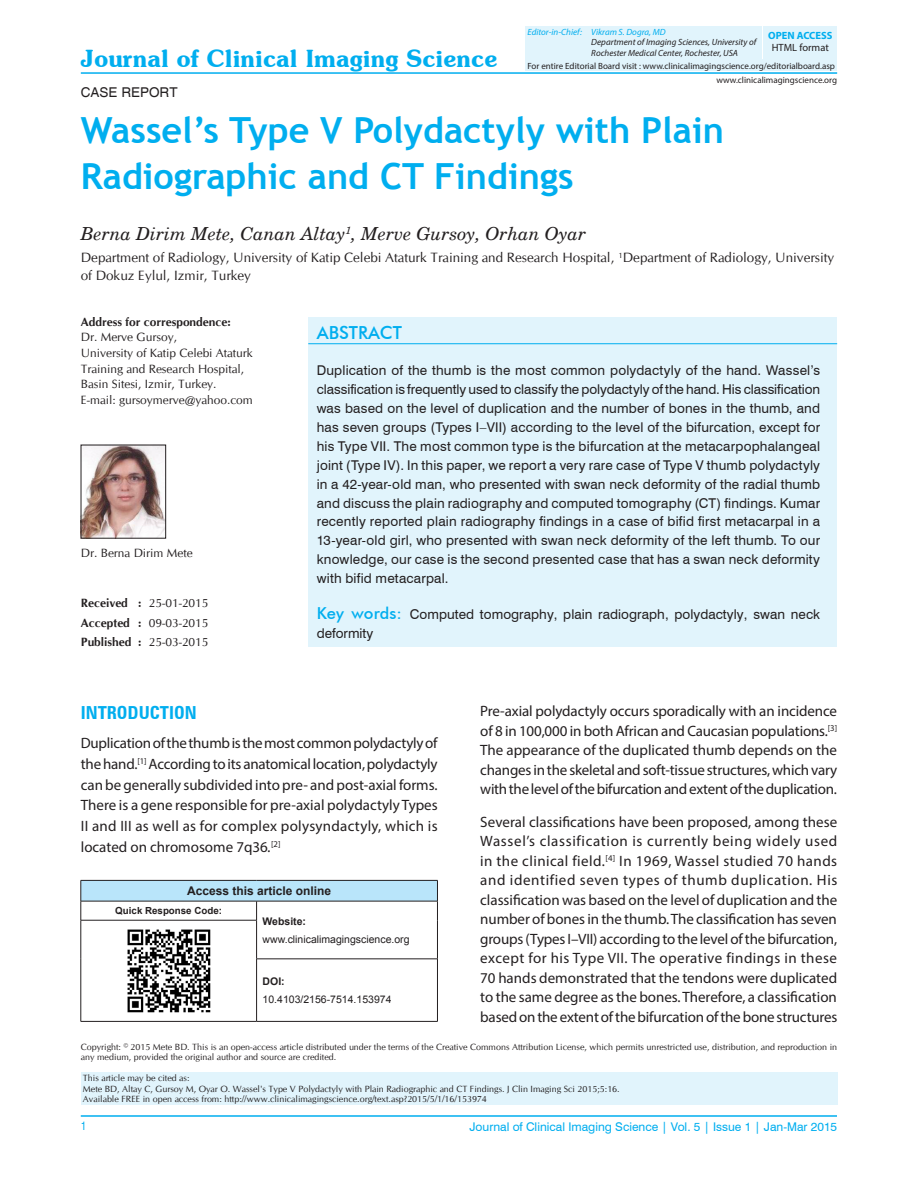
<style>
.page{position:relative;width:918px;height:1188px;background:#fff}
.page>*{position:absolute;margin:0;border:0;box-sizing:border-box;transform-origin:0 0}
.AT{font:700 36px/46.5px "Trebuchet MS";color:#00aeef}
.JCIS{font:600 24px "Souvenir IT Cby BT";color:#00aeef}
.AU{font:italic 18px "New Century Schlbk";color:#231f20}
.t1{font:700 condensed 18px "Zurich BT";color:#00aeef}
.ABSH{font:500 18px "Futura BT";color:#00aeef}
.TX{font:15px/19.5px "Myriad Pro";letter-spacing:-.01em;color:#231f20;text-align:justify}
.ABS{font:13.5px/18.9px "Swiss 721 BT";letter-spacing:.015em;color:#231f20;text-align:justify}
.AFF{font:13.5px/17.5px "CG Omega";color:#231f20}
.KWD{font:13.5px/18.9px "Swiss 721 BT";letter-spacing:.005em;color:#231f20}
.AH{font:13.5px "Helvetica";color:#231f20}
.ADD{font:12px/15.6px "CG Omega";color:#231f20}
.VRF{font:12px "Swiss 721 BT";color:#00aeef}
.HIS{font:12px "CG Omega";color:#231f20}
.ATAO{font:700 12px "Arial";color:#231f20}
.HIS-2{font:700 12px "CG Omega";color:#231f20}
.V_FOLIO{font:condensed 12px "Helvetica";color:#00aeef}
.WEB{font:10.5px "Arial";color:#231f20}
.WEB-2{font:700 10.5px "Arial";color:#231f20}
.OA{font:700 10.5px "Myriad Pro";color:#00aeef}
.HF{font:10.5px "Myriad Pro";color:#231f20}
.QRC{font:700 9.75px "Arial";color:#231f20}
.HTC{font:9px/10.8px "CG Omega";color:#231f20}
.E_WEB{font:9px "Myriad Pro";color:#231f20}
.E_AFF{font:italic 9px "Myriad Pro";color:#231f20}
.E_AU{font:italic 9px "Myriad Pro";color:#00aeef}
.s1{font-weight:700}
.s2{font-weight:400}
.s3{font-family:"Futura BT";font-weight:500;font-size:16.5px;color:#00aeef}
.s4{font-style:italic}
</style>
<div class="page">
<hr style="left:81px;top:1116px;width:756px;height:1px;background:#00aeef">
<hr style="left:81px;top:72px;width:756px;height:2px;background:#00aeef">
<div style="left:308px;top:317px;width:529px;height:329px;background:#e1f4fc"></div>
<hr style="left:308px;top:343px;width:529px;height:1px;background:#00aeef">
<div style="left:525px;top:60px;width:312px;height:11px;background:#e1f4fc"></div>
<div style="left:525px;top:26px;width:237px;height:32px;background:#e1f4fc"></div>
<div style="left:764px;top:26px;width:73px;height:32px;background:#e1f4fc"></div>
<div style="left:81px;top:880px;width:356px;height:21px;background:#b9e5fa"></div>
<hr style="left:81px;top:880px;width:176px;height:1px;background:#231f20">
<hr style="left:257px;top:880px;width:181px;height:1px;background:#231f20">
<hr style="left:81px;top:901px;width:176px;height:1px;background:#231f20">
<svg style="left:81px;top:881px;width:1px;height:39px"></svg>
<hr style="left:257px;top:901px;width:181px;height:1px;background:#231f20">
<svg style="left:437px;top:881px;width:1px;height:39px"></svg>
<hr style="left:437px;top:920px;width:1px;height:39px;background:#231f20">
<hr style="left:81px;top:920px;width:176px;height:1px;background:#231f20">
<hr style="left:81px;top:920px;width:1px;height:39px;background:#231f20">
<hr style="left:81px;top:959px;width:1px;height:62px;background:#231f20">
<hr style="left:437px;top:959px;width:1px;height:62px;background:#231f20">
<hr style="left:257px;top:1021px;width:181px;height:1px;background:#231f20">
<svg style="left:256px;top:901px;width:1px;height:19px"></svg>
<hr style="left:256px;top:920px;width:1px;height:39px;background:#231f20">
<hr style="left:256px;top:959px;width:1px;height:62px;background:#231f20">
<hr style="left:81px;top:1021px;width:176px;height:1px;background:#231f20">
<hr style="left:256px;top:959px;width:182px;height:1px;background:#231f20">
<img style="left:127px;top:929px;width:84px;height:84px">
<div style="left:81px;top:1072px;width:756px;height:32px;background:#e1f4fc"></div>
<img style="left:83px;top:447px;width:81px;height:89px">
<p class="JCIS" style="left:81px;top:44px;width:418px">Journal of Clinical Imaging Science</p>
<p class="AH" style="left:81px;top:85px;width:98px">CASE REPORT</p>
<p class="E_AU" style="left:528px;top:26px;width:140px">Editor‑in‑Chief: Vikram S. Dogra, MD</p>
<p class="E_AFF" style="left:591px;top:37px;width:167px">Department of Imaging Sciences, University of</p>
<p class="E_AFF" style="left:591px;top:48px;width:148px">Rochester Medical Center, Rochester, USA</p>
<p class="OA" style="left:768px;top:28px;width:66px">OPEN ACCESS</p>
<p class="HF" style="left:772px;top:41px;width:59px">HTML format</p>
<p class="E_WEB" style="left:528px;top:60px;width:309px">For entire Editorial Board visit : www.clinicalimagingscience.org/editorialboard.asp</p>
<p class="E_WEB" style="left:716px;top:74px;width:122px">www.clinicalimagingscience.org</p>
<p class="AT" style="left:81px;top:107px;width:645px">Wassel’s Type V Polydactyly with Plain<br>Radiographic and CT Findings</p>
<p class="AU" style="left:81px;top:223px;width:507px">Berna Dirim Mete, Canan Altay<sup>1</sup>, Merve Gursoy, Orhan Oyar</p>
<p class="AFF" style="left:81px;top:249px;width:755px">Department of Radiology, University of Katip Celebi Ataturk Training and Research Hospital, <sup>1</sup>Department of Radiology, University of Dokuz Eylul, Izmir, Turkey</p>
<p class="ADD" style="left:81px;top:314px;width:174px"><span class="s1">Address for correspondence:<br></span>Dr. Merve Gursoy,<br>University of Katip Celebi Ataturk<br>Training and Research Hospital,<br>Basin Sitesi, Izmir, Turkey.<br>E‑mail: gursoymerve@yahoo.com</p>
<p class="ADD" style="left:81px;top:545px;width:113px">Dr. Berna Dirim Mete</p>
<p class="HIS" style="left:81px;top:595px;width:129px"><span class="s1">Received :</span> 25‑01‑2015</p>
<p class="HIS" style="left:81px;top:615px;width:129px"><span class="s1">Accepted :</span> 09‑03‑2015</p>
<p class="HIS-2" style="left:81px;top:635px;width:129px">Published : <span class="s2">25-03-2015</span></p>
<p class="ABSH" style="left:317px;top:322px;width:87px">ABSTRACT</p>
<p class="ABS" style="left:317px;top:361px;width:505px">Duplication of the thumb is the most common polydactyly of the hand. Wassel’s classification is frequently used to classify the polydactyly of the hand. His classification was based on the level of duplication and the number of bones in the thumb, and has seven groups (Types I–VII) according to the level of the bifurcation, except for his Type VII. The most common type is the bifurcation at the metacarpophalangeal joint (Type IV). In this paper, we report a very rare case of Type V thumb polydactyly in a 42‑year‑old man, who presented with swan neck deformity of the radial thumb and discuss the plain radiography and computed tomography (CT) findings. Kumar recently reported plain radiography findings in a case of bifid first metacarpal in a 13-year-old girl, who presented with swan neck deformity of the left thumb. To our knowledge, our case is the second presented case that has a swan neck deformity with bifid metacarpal.</p>
<p class="KWD" style="left:317px;top:605px;width:505px"><span class="s3">Key words:</span> Computed tomography, plain radiograph, polydactyly, swan neck deformity</p>
<h1 class="t1" style="left:81px;top:702px;width:117px">INTRODUCTION</h1>
<p class="TX" style="left:81px;top:733px;width:358px;line-height:20.7px">Duplication of the thumb is the most common polydactyly of the hand.<sup>[1]</sup> According to its anatomical location, polydactyly can be generally subdivided into pre‑ and post‑axial forms.<br>There is a gene responsible for pre‑axial polydactyly Types II and III as well as for complex polysyndactyly, which is located on chromosome 7q36<span class="s4">.</span><sup>[2]</sup></p>
<p class="ATAO" style="left:187px;top:882px;width:146px">Access this article online</p>
<p class="QRC" style="left:115px;top:904px;width:108px">Quick Response Code:</p>
<p class="WEB-2" style="left:263px;top:913px;width:45px">Website:</p>
<p class="WEB" style="left:263px;top:932px;width:149px">www.clinicalimagingscience.org</p>
<p class="WEB-2" style="left:263px;top:974px;width:24px">DOI:</p>
<p class="WEB" style="left:263px;top:992px;width:131px">10.4103/2156-7514.153974</p>
<p class="TX" style="left:480px;top:701px;width:359px">Pre‑axial polydactyly occurs sporadically with an incidence of 8 in 100,000 in both African and Caucasian populations.<sup>[3] </sup>The appearance of the duplicated thumb depends on the changes in the skeletal and soft‑tissue structures, which vary with the level of the bifurcation and extent of the duplication.</p>
<p class="TX" style="left:480px;top:812px;width:359px">Several classifications have been proposed, among these Wassel’s classification is currently being widely used in the clinical field.<sup>[4]</sup> In 1969, Wassel studied 70 hands and identified seven types of thumb duplication. His classification was based on the level of duplication and the number of bones in the thumb. The classification has seven groups (Types I–VII) according to the level of the bifurcation, except for his Type VII. The operative findings in these 70 hands demonstrated that the tendons were duplicated to the same degree as the bones. Therefore, a classification based on the extent of the bifurcation of the bone structures</p>
<p class="HTC" style="left:81px;top:1041px;width:758px">Copyright: © 2015 Mete BD. This is an open‑access article distributed under the terms of the Creative Commons Attribution License, which permits unrestricted use, distribution, and reproduction in any medium, provided the original author and source are credited.</p>
<p class="HTC" style="left:83px;top:1072px;width:108px">This article may be cited as:</p>
<p class="HTC" style="left:83px;top:1083px;width:538px">Mete BD, Altay C, Gursoy M, Oyar O. Wassel's Type V Polydactyly with Plain Radiographic and CT Findings. J Clin Imaging Sci 2015;5:16.</p>
<p class="HTC" style="left:83px;top:1094px;width:405px">Available FREE in open access from: http://www.clinicalimagingscience.org/text.asp?2015/5/1/16/153974</p>
<p class="V_FOLIO" style="left:81px;top:1119px;width:7px">1</p>
<p class="VRF" style="left:469px;top:1119px;width:369px">Journal of Clinical Imaging Science | Vol. 5 | Issue 1 | Jan-Mar 2015</p>
</div>
